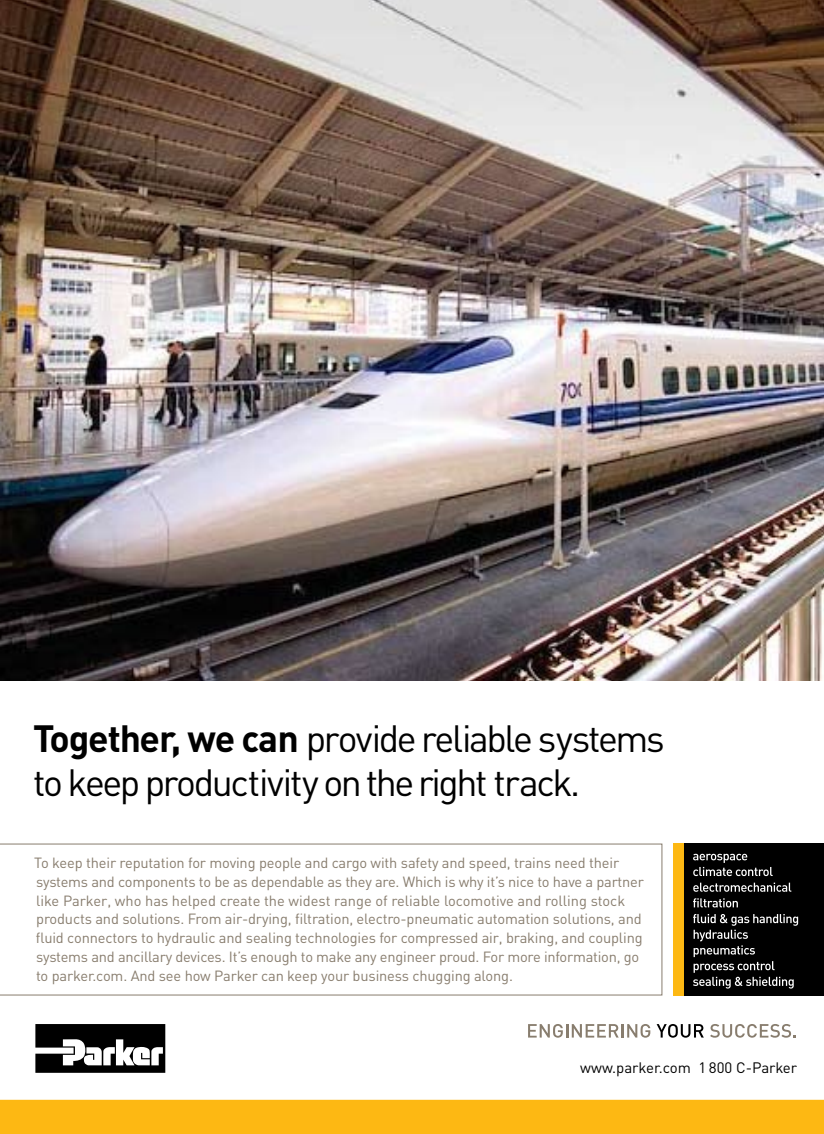
<style>
.page{position:relative;width:824px;height:1134px;background:#fff}
.page>*{position:absolute;margin:0;border:0;box-sizing:border-box;transform-origin:0 0}
.t1{font:37.5px/43.5px "DIN";letter-spacing:-.065em;color:#000}
.t2{font:15px "DIN";color:#000}
.t3{font:14.7px/18.8px "DIN";letter-spacing:-.01em;color:#887d6e}
.s1{font-weight:700}
</style>
<div class="page">
<svg style="left:0;top:844px;width:662px;height:151px"></svg>
<div style="left:0;top:1100px;width:824px;height:34px;background:#fdb813"></div>
<svg style="left:528px;top:1024px;width:122px;height:14px"></svg>
<svg style="left:656px;top:1024px;width:47px;height:14px"></svg>
<svg style="left:710px;top:1024px;width:86px;height:14px"></svg>
<div style="left:683px;top:843px;width:141px;height:152px;background:#000"></div>
<svg style="left:693px;top:854px;width:79px;height:22px"></svg>
<svg style="left:693px;top:883px;width:98px;height:9px"></svg>
<svg style="left:693px;top:898px;width:44px;height:9px"></svg>
<svg style="left:693px;top:914px;width:105px;height:75px"></svg>
<div style="left:673px;top:843px;width:10px;height:152px;background:#fdb813"></div>
<svg style="left:35px;top:1024px;width:130px;height:49px"></svg>
<img style="left:0;top:0;width:824px;height:680px">
<h1 class="t1" style="left:33px;top:716px;width:633px"><span class="s1">Together, we can</span> provide reliable systems to keep productivity on the right track.</h1>
<p class="t3" style="left:34px;top:853px;width:611px">To keep their reputation for moving people and cargo with safety and speed, trains need their systems and components to be as dependable as they are. Which is why it’s nice to have a partner like Parker, who has helped create the widest range of reliable locomotive and rolling stock products and solutions. From air-drying, filtration, electro-pneumatic automation solutions, and fluid connectors to hydraulic and sealing technologies for compressed air, braking, and coupling systems and ancillary devices. It’s enough to make any engineer proud. For more information, go to parker.com. And see how Parker can keep your business chugging along.</p>
<p class="t2" style="left:580px;top:1058px;width:218px">www.parker.com 1 800 C-Parker</p>
</div>
